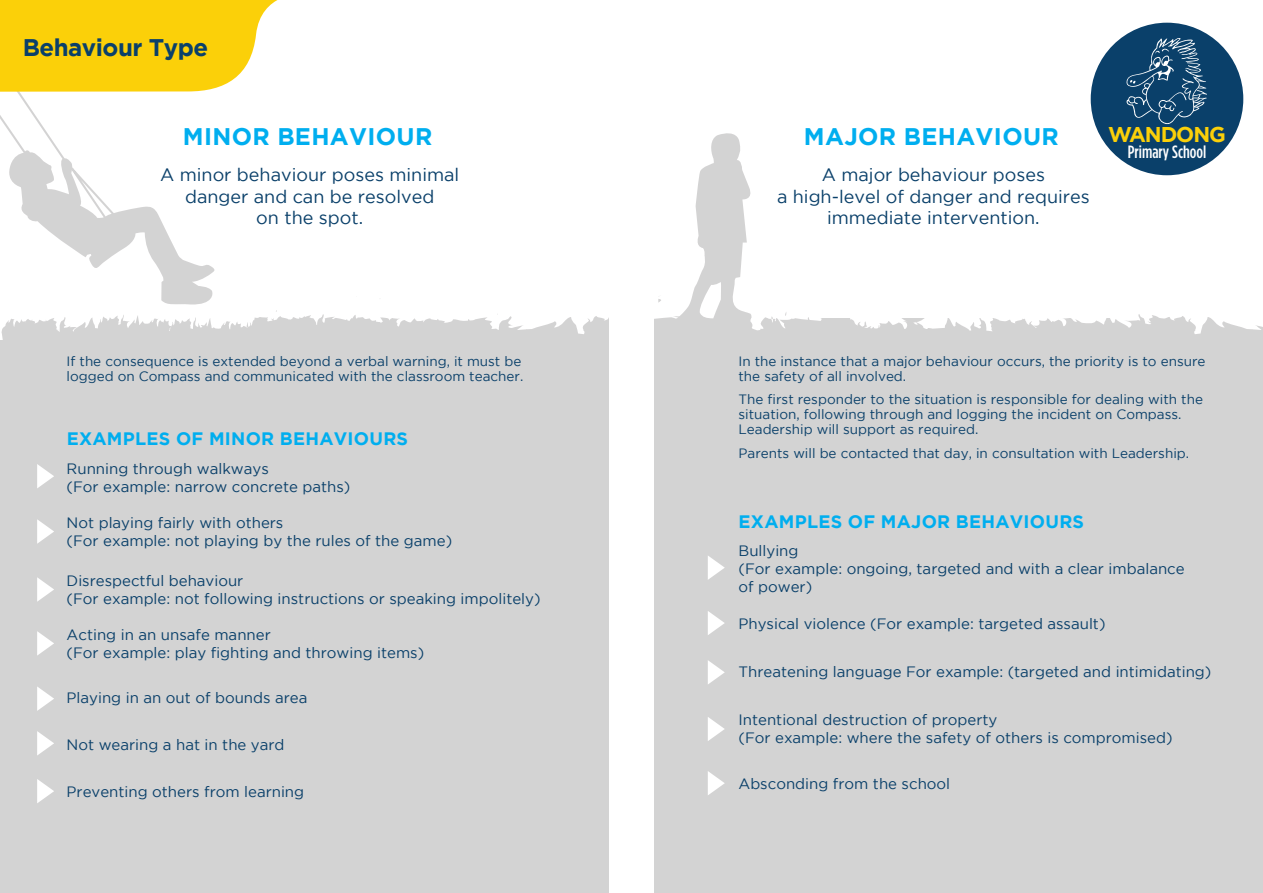
<style>
.page{position:relative;width:1263px;height:893px;background:#fff}
.page>*{position:absolute;margin:0;border:0;box-sizing:border-box;transform-origin:0 0}
.t1{font:700 24px "Gotham";letter-spacing:.015em;color:#00aeef}
.t2{font:700 24px "Gotham";letter-spacing:-.02em;color:#0a406a}
.t3{font:700 21.3px "Gotham";letter-spacing:-.05em;color:#fbd009}
.t4{font:18px/21.6px "Gotham";color:#0a406a;text-align:center}
.t5{font:700 18px "Gotham";letter-spacing:.015em;color:#00aeef}
.t6{font:500 17.85px "Gotham Condensed";color:#fff}
.t7{font:15px/18px "Gotham";color:#0a406a}
.t8{font:13.5px/15px "Gotham";color:#0a406a}
</style>
<div class="page">
<svg style="left:1px;top:310px;width:607px;height:30px;fill:#d3d3d3"></svg>
<div style="left:0;top:340px;width:608px;height:553px;background:#d3d3d3"></div>
<svg style="left:692px;top:133px;width:59px;height:162px"></svg>
<svg style="left:655px;top:295px;width:608px;height:45px;fill:#d3d3d3"></svg>
<div style="left:655px;top:340px;width:608px;height:553px;background:#d3d3d3"></div>
<svg style="left:0;top:0;width:278px;height:305px"></svg>
<div style="left:814px;top:106px;width:324px;height:211px;background:#fff"></div>
<div style="left:1091px;top:23px;width:152px;height:152px;background:#0a406a;border-radius:50%"></div>
<svg style="left:1126px;top:38px;width:81px;height:87px"></svg>
<svg style="left:37px;top:464px;width:17px;height:24px"></svg>
<svg style="left:37px;top:519px;width:17px;height:25px"></svg>
<svg style="left:37px;top:577px;width:17px;height:25px"></svg>
<svg style="left:37px;top:631px;width:17px;height:25px"></svg>
<svg style="left:37px;top:687px;width:17px;height:24px"></svg>
<svg style="left:37px;top:731px;width:17px;height:24px"></svg>
<svg style="left:37px;top:779px;width:17px;height:24px"></svg>
<svg style="left:708px;top:556px;width:17px;height:24px"></svg>
<svg style="left:708px;top:611px;width:17px;height:24px"></svg>
<svg style="left:708px;top:660px;width:17px;height:24px"></svg>
<svg style="left:708px;top:717px;width:16px;height:24px"></svg>
<svg style="left:708px;top:771px;width:17px;height:24px"></svg>
<h1 class="t2" style="left:23px;top:33px;width:187px">Behaviour Type</h1>
<h1 class="t1" style="left:183px;top:123px;width:251px">MINOR BEHAVIOUR</h1>
<h1 class="t1" style="left:804px;top:123px;width:256px">MAJOR BEHAVIOUR</h1>
<h2 class="t3" style="left:1108px;top:122px;width:119px">WANDONG</h2>
<p class="t6" style="left:1128px;top:141px;width:80px">Primary School</p>
<p class="t4" style="left:160px;top:164px;width:301px">A minor behaviour poses minimal danger and can be resolved<br>on the spot.</p>
<p class="t4" style="left:777px;top:164px;width:314px">A major behaviour poses<br>a high-level of danger and requires immediate intervention.</p>
<p class="t8" style="left:67px;top:353px;width:458px">If the consequence is extended beyond a verbal warning, it must be logged on Compass and communicated with the classroom teacher.</p>
<p class="t8" style="left:738px;top:353px;width:468px">In the instance that a major behaviour occurs, the priority is to ensure the safety of all involved.</p>
<p class="t8" style="left:738px;top:392px;width:466px">The first responder to the situation is responsible for dealing with the situation, following through and logging the incident on Compass.<br>Leadership will support as required.</p>
<p class="t8" style="left:738px;top:445px;width:452px">Parents will be contacted that day, in consultation with Leadership.</p>
<p class="t5" style="left:67px;top:428px;width:343px">EXAMPLES OF MINOR BEHAVIOURS</p>
<p class="t7" style="left:67px;top:459px;width:285px">Running through walkways<br>(For example: narrow concrete paths)</p>
<p class="t7" style="left:67px;top:514px;width:387px">Not playing fairly with others<br>(For example: not playing by the rules of the game)</p>
<p class="t7" style="left:67px;top:571px;width:475px">Disrespectful behaviour<br>(For example: not following instructions or speaking impolitely)</p>
<p class="t7" style="left:67px;top:625px;width:359px">Acting in an unsafe manner<br>(For example: play fighting and throwing items)</p>
<p class="t7" style="left:67px;top:689px;width:242px">Playing in an out of bounds area</p>
<p class="t7" style="left:67px;top:736px;width:219px">Not wearing a hat in the yard</p>
<p class="t7" style="left:67px;top:782px;width:239px">Preventing others from learning</p>
<p class="t5" style="left:739px;top:511px;width:347px">EXAMPLES OF MAJOR BEHAVIOURS</p>
<p class="t7" style="left:738px;top:542px;width:448px">Bullying<br>(For example: ongoing, targeted and with a clear imbalance of power)</p>
<p class="t7" style="left:738px;top:615px;width:368px">Physical violence (For example: targeted assault)</p>
<p class="t7" style="left:738px;top:663px;width:474px">Threatening language For example: (targeted and intimidating)</p>
<p class="t7" style="left:738px;top:711px;width:436px">Intentional destruction of property<br>(For example: where the safety of others is compromised)</p>
<p class="t7" style="left:738px;top:775px;width:213px">Absconding from the school</p>
</div>
